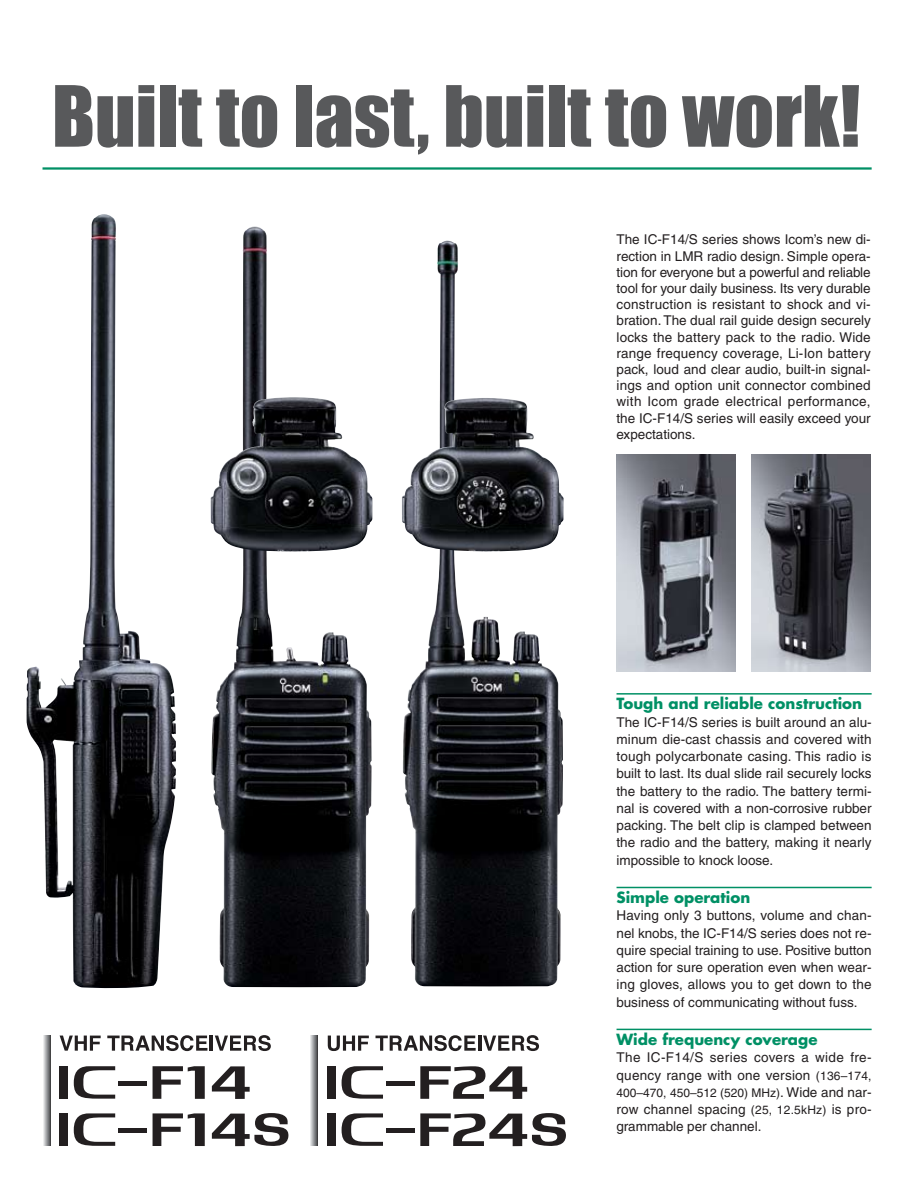
<style>
.page{position:relative;width:918px;height:1188px;background:#fff}
.page>*{position:absolute;margin:0;border:0;box-sizing:border-box;transform-origin:0 0}
.t1{font:78px "Impact";color:#58595b}
.t2{font:700 15px "Futura";color:#009065}
.t3{font:13.5px/17.2px "Helvetica";color:#231f20;text-align:justify}
.t4{font:13.5px/17.2px "Helvetica";letter-spacing:.02em;color:#231f20}
.t5{font:12px "Helvetica";color:#231f20}
.s1{font-size:12px}
.s2{font-size:13.5px}
</style>
<div class="page">
<img style="left:27px;top:214px;width:149px;height:774px">
<img style="left:211px;top:227px;width:161px;height:760px">
<img style="left:403px;top:241px;width:160px;height:746px">
<img style="left:211px;top:397px;width:161px;height:155px">
<img style="left:402px;top:398px;width:162px;height:154px">
<img style="left:617px;top:455px;width:119px;height:217px">
<img style="left:752px;top:455px;width:119px;height:217px">
<hr style="left:617px;top:693px;width:255px;height:2px;background:#009065">
<hr style="left:617px;top:887px;width:255px;height:1px;background:#009065">
<hr style="left:617px;top:1029px;width:255px;height:1px;background:#009065">
<svg style="left:60px;top:1036px;width:41px;height:15px"></svg>
<svg style="left:107px;top:1035px;width:100px;height:16px"></svg>
<hr style="left:210px;top:1036px;width:3px;height:15px;background:#231f20">
<svg style="left:215px;top:1035px;width:56px;height:16px"></svg>
<svg style="left:328px;top:1036px;width:41px;height:15px"></svg>
<svg style="left:376px;top:1035px;width:100px;height:16px"></svg>
<hr style="left:478px;top:1036px;width:3px;height:15px;background:#231f20">
<svg style="left:483px;top:1035px;width:56px;height:16px"></svg>
<div style="left:59px;top:1066px;width:9px;height:33px;background:#231f20"></div>
<svg style="left:74px;top:1066px;width:41px;height:33px"></svg>
<hr style="left:119px;top:1081px;width:28px;height:4px;background:#231f20">
<svg style="left:153px;top:1066px;width:52px;height:33px"></svg>
<svg style="left:212px;top:1066px;width:38px;height:33px"></svg>
<div style="left:327px;top:1066px;width:9px;height:33px;background:#231f20"></div>
<svg style="left:342px;top:1066px;width:41px;height:33px"></svg>
<hr style="left:387px;top:1081px;width:28px;height:4px;background:#231f20">
<svg style="left:420px;top:1066px;width:107px;height:33px"></svg>
<div style="left:59px;top:1114px;width:9px;height:32px;background:#231f20"></div>
<svg style="left:74px;top:1113px;width:41px;height:33px"></svg>
<div style="left:119px;top:1128px;width:28px;height:5px;background:#231f20"></div>
<svg style="left:153px;top:1113px;width:52px;height:33px"></svg>
<svg style="left:212px;top:1113px;width:77px;height:33px"></svg>
<div style="left:327px;top:1114px;width:9px;height:32px;background:#231f20"></div>
<svg style="left:342px;top:1113px;width:41px;height:33px"></svg>
<div style="left:387px;top:1128px;width:28px;height:5px;background:#231f20"></div>
<svg style="left:420px;top:1113px;width:146px;height:33px"></svg>
<svg style="left:43px;top:1036px;width:8px;height:110px"></svg>
<svg style="left:310px;top:1036px;width:8px;height:110px"></svg>
<hr style="left:43px;top:167px;width:829px;height:3px;background:#009065">
<h1 class="t1" style="left:52px;top:68px;width:810px">Built to last, built to work!</h1>
<p class="t3" style="left:617px;top:231px;width:256px;line-height:16.2px">The IC-F14/S series shows Icom’s new di&shy;rection in LMR radio design. Simple opera&shy;tion for everyone but a powerful and reliable tool for your daily business. Its very durable construction is resistant to shock and vi&shy;bration. The dual rail guide design securely locks the battery pack to the radio. Wide range frequency coverage, Li-Ion battery pack, loud and clear audio, built-in signal&shy;ings and option unit connector combined with Icom grade electrical performance, the IC-F14/S series will easily exceed your expectations.</p>
<p class="t2" style="left:617px;top:693px;width:247px">Tough and reliable construction</p>
<p class="t3" style="left:617px;top:713px;width:257px">The IC-F14/S series is built around an alu&shy;minum die-cast chassis and covered with tough polycarbonate casing. This radio is built to last. Its dual slide rail securely locks the battery to the radio. The battery termi&shy;nal is covered with a non-corrosive rubber packing. The belt clip is clamped between the radio and the battery, making it nearly impossible to knock loose.</p>
<p class="t2" style="left:617px;top:887px;width:135px">Simple operation</p>
<p class="t3" style="left:617px;top:907px;width:257px">Having only 3 buttons, volume and chan&shy;nel knobs, the IC-F14/S series does not re&shy;quire special training to use. Positive button action for sure operation even when wear&shy;ing gloves, allows you to get down to the business of communicating without fuss.</p>
<p class="t2" style="left:617px;top:1029px;width:202px">Wide frequency coverage</p>
<p class="t4" style="left:617px;top:1049px;width:257px">The IC-F14/S series covers a wide fre&shy;quency range with one version <span class="s1">(136–174,</span></p>
<p class="t5" style="left:617px;top:1086px;width:257px">400–470, 450–512 (520) MHz)<span class="s2">. Wide and nar-</span></p>
<p class="t3" style="left:617px;top:1101px;width:257px">row channel spacing <span class="s1">(25, 12.5kHz)</span> is pro&shy;grammable per channel.</p>
</div>
